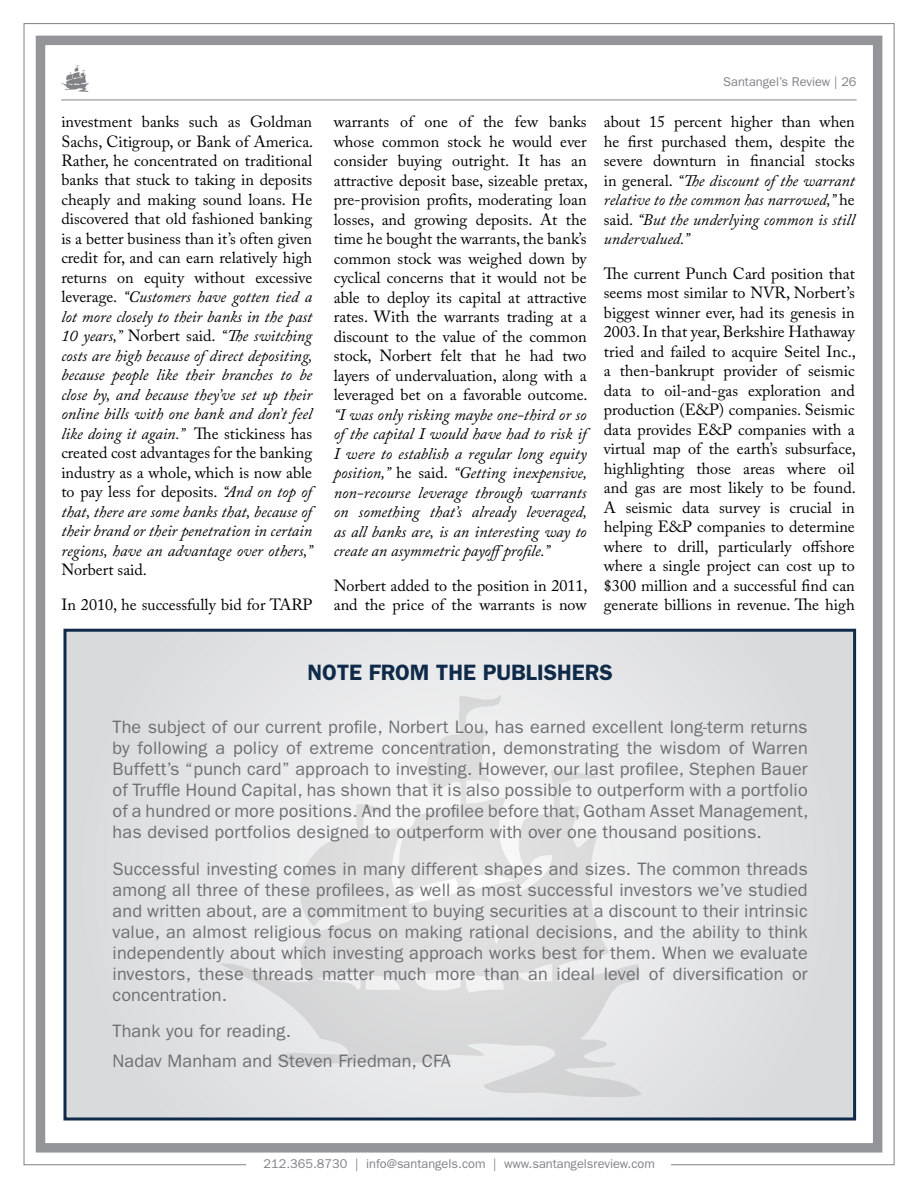
<style>
.page{position:relative;width:918px;height:1188px;background:#fff}
.page>*{position:absolute;margin:0;border:0;box-sizing:border-box;transform-origin:0 0}
.t1{font:600 22.35px "ITC Franklin Gothic Std";color:#0f2b49}
.t2{font:18px/21px "ITC Franklin Gothic Std";letter-spacing:.01em;color:#6d6f71;text-align:justify}
.t3{font:16.2px/19.5px "Adobe Caslon Pro";color:#000;text-align:justify}
.t4{font:italic 16.2px/19.5px "Adobe Caslon Pro";color:#000;text-align:justify}
.t5{font:12.75px "ITC Franklin Gothic Std";color:#808285}
.s1{font-style:italic}
.s2{font-style:normal}
</style>
<div class="page">
<div style="left:65px;top:632px;width:790px;height:487px;background:#dfe0e1"></div>
<svg style="left:277px;top:1039px;width:364px;height:58px"></svg>
<svg style="left:221px;top:694px;width:419px;height:345px"></svg>
<div style="left:36px;top:36px;width:846px;height:1117px;border:9px solid #939598"></div>
<hr style="left:61px;top:100px;width:796px;height:1px;background:#808285">
<svg style="left:61px;top:65px;width:28px;height:27px"></svg>
<div style="left:63px;top:629px;width:793px;height:491px;border:3px solid #0f2b49"></div>
<p class="t3" style="left:61px;top:112px;width:254px">investment banks such as Goldman Sachs, Citigroup, or Bank of America.<br>Rather, he concentrated on traditional banks that stuck to taking in deposits cheaply and making sound loans. He discovered that old fashioned banking is a better business than it’s often given credit for, and can earn relatively high returns on equity without excessive leverage. <span class="s1">“Customers have gotten tied a lot more closely to their banks in the past 10 years,”</span> Norbert said. <span class="s1">“The switching costs are high because of direct depositing, because people like their branches to be close by, and because they’ve set up their online bills with one bank and don’t feel like doing it again.”</span> The stickiness has created cost advantages for the banking industry as a whole, which is now able to pay less for deposits. <span class="s1">“And on top of that, there are some banks that, because of their brand or their penetration in certain regions, have an advantage over others,”</span></p>
<p class="t3" style="left:61px;top:552px;width:252px;line-height:35px">Norbert said.<br>In 2010, he successfully bid for TARP</p>
<p class="t3" style="left:334px;top:112px;width:255px">warrants of one of the few banks whose common stock he would ever consider buying outright. It has an attractive deposit base, sizeable pretax, pre-provision profits, moderating loan losses, and growing deposits. At the time he bought the warrants, the bank’s common stock was weighed down by cyclical concerns that it would not be able to deploy its capital at attractive rates. With the warrants trading at a discount to the value of the common stock, Norbert felt that he had two layers of undervaluation, along with a leveraged bet on a favorable outcome.</p>
<p class="t4" style="left:334px;top:404px;width:255px">“I was only risking maybe one-third or so of the capital I would have had to risk if I were to establish a regular long equity position,” <span class="s2">he said.</span> “Getting inexpensive, non-recourse leverage through warrants on something that’s already leveraged, as all banks are, is an interesting way to create an asymmetric payoffprofile.”</p>
<p class="t3" style="left:334px;top:576px;width:255px">Norbert added to the position in 2011, and the price of the warrants is now</p>
<p class="t5" style="left:723px;top:74px;width:135px">Santangel’s Review | 26</p>
<p class="t3" style="left:604px;top:112px;width:252px">about 15 percent higher than when he first purchased them, despite the severe downturn in financial stocks in general. <span class="s1">“The discount of the warrant relative to the common has narrowed,”</span> he said. <span class="s1">“But the underlying common is still undervalued.”</span></p>
<p class="t3" style="left:604px;top:264px;width:254px">The current Punch Card position that seems most similar to NVR, Norbert’s biggest winner ever, had its genesis in 2003. In that year, Berkshire Hathaway tried and failed to acquire Seitel Inc., a then-bankrupt provider of seismic data to oil-and-gas exploration and production (E&amp;P) companies. Seismic data provides E&amp;P companies with a virtual map of the earth’s subsurface, highlighting those areas where oil and gas are most likely to be found.<br>A seismic data survey is crucial in helping E&amp;P companies to determine where to drill, particularly offshore where a single project can cost up to $300 million and a successful find can generate billions in revenue. The high</p>
<h1 class="t1" style="left:308px;top:660px;width:307px">NOTE FROM THE PUBLISHERS</h1>
<p class="t2" style="left:113px;top:717px;width:697px">The subject of our current profile, Norbert Lou, has earned excellent long-term returns by following a policy of extreme concentration, demonstrating the wisdom of Warren Buffett’s “punch card” approach to investing. However, our last profilee, Stephen Bauer of Truffle Hound Capital, has shown that it is also possible to outperform with a portfolio of a hundred or more positions. And the profilee before that, Gotham Asset Management, has devised portfolios designed to outperform with over one thousand positions.</p>
<p class="t2" style="left:113px;top:858px;width:697px">Successful investing comes in many different shapes and sizes. The common threads among all three of these profilees, as well as most successful investors we’ve studied and written about, are a commitment to buying securities at a discount to their intrinsic value, an almost religious focus on making rational decisions, and the ability to think independently about which investing approach works best for them. When we evaluate investors, these threads matter much more than an ideal level of diversification or concentration.</p>
<p class="t2" style="left:113px;top:1016px;width:340px;line-height:29.7px">Thank you for reading.<br>Nadav Manham and Steven Friedman, CFA</p>
<p class="t5" style="left:263px;top:1157px;width:393px">212.365.8730 | info@santangels.com | www.santangelsreview.com</p>
</div>
